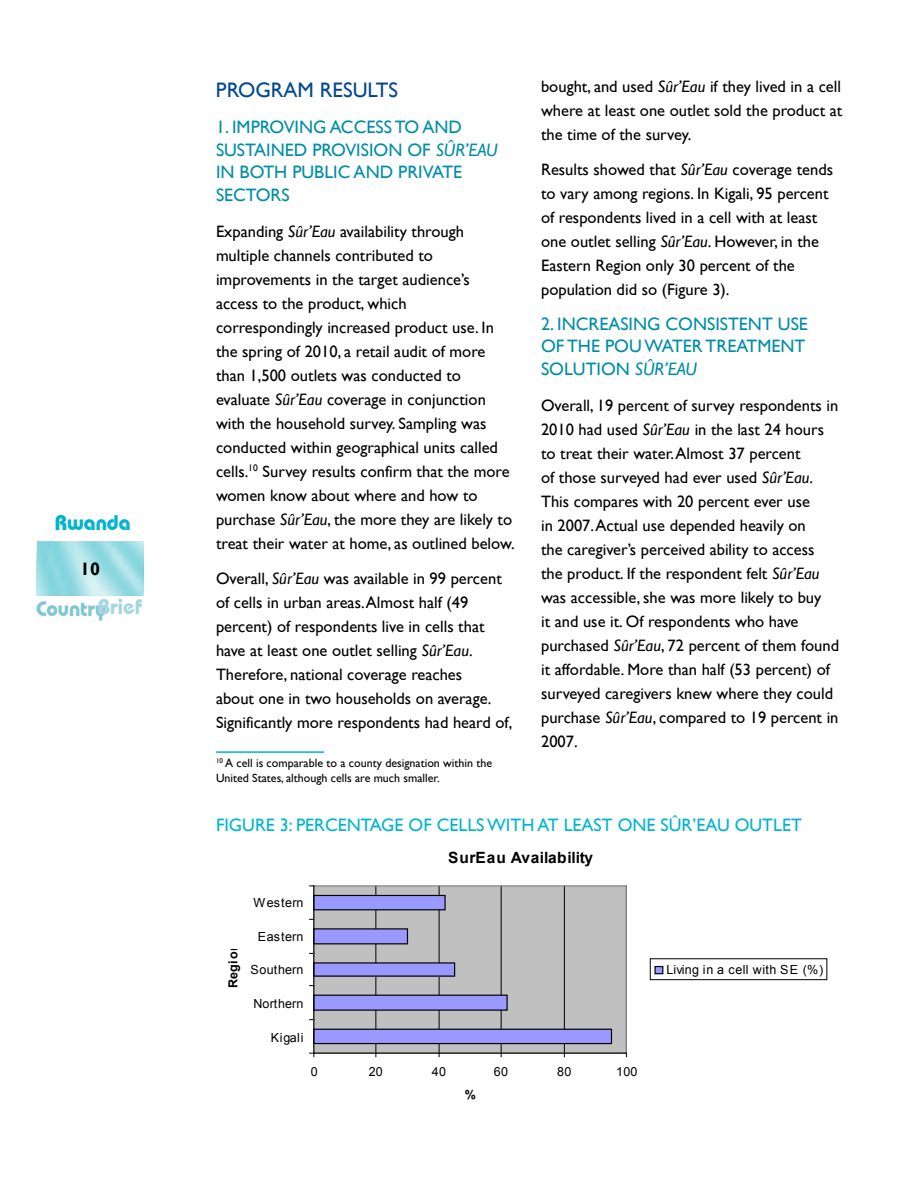
<style>
.page{position:relative;width:918px;height:1188px;background:#fff}
.page>*{position:absolute;margin:0;border:0;box-sizing:border-box;transform-origin:0 0}
.t1{font:21px "Gill Sans";color:#004990}
.t2{font:700 21px "Bauhaus IT Cby BT";letter-spacing:-.005em;color:#80c6d4}
.t3{font:700 21px "Bauhaus IT Cby BT";color:#00b5cc}
.t4{font:18px/22.5px "Gill Sans";color:#008da8}
.t5{font:18px "Gill Sans";color:#00b5cc}
.t6{font:700 18px "Gill Sans";color:#000}
.t7{font:16.5px/24px "Gill Sans";color:#000}
.t8{font:700 15.6px "Arial";letter-spacing:.01em;color:#000}
.t9{font:12.6px "Arial";letter-spacing:.015em;color:#000}
.t10{font:12.6px "Arial";letter-spacing:.035em;color:#000}
.t11{font:700 12.6px "Arial";letter-spacing:.055em;color:#000}
.t12{font:12px/15px "Gill Sans";color:#000}
.s1{color:#a6d7e1}
.s2{font-style:italic}
</style>
<div class="page">
<img style="left:36px;top:542px;width:108px;height:54px">
<hr style="left:216px;top:751px;width:108px;height:2px;background:#00b5cc">
<svg style="left:309px;top:885px;width:519px;height:173px"></svg>
<p class="t3" style="left:55px;top:510px;width:77px">Rwanda</p>
<p class="t6" style="left:80px;top:558px;width:21px">10</p>
<p class="t2" style="left:36px;top:596px;width:108px">Country<span class="s1">Brief</span></p>
<p class="t1" style="left:216px;top:78px;width:184px">PROGRAM RESU LTS</p>
<p class="t4" style="left:216px;top:116px;width:138px">1. IMPROVING ACCE</p>
<p class="t4" style="left:216px;top:116px;width:283px;text-indent:159px">SS TO AND<br>SUSTAINED PROVISION OF <span class="s2">SÛR’EAU<br></span>IN BOTH PU BLIC AND PRIVATE<br>SECTORS</p>
<p class="t7" style="left:216px;top:219px;width:300px">Expanding <span class="s2">Sûr’Eau</span> availability through multiple channels contributed to improvements in the target audience’s access to the product, which correspondingly increased product use. In the spring of 2010, a retail audit of more than 1,500 outlets was conducted to evaluate <span class="s2">Sûr’Eau</span> coverage in conjunction with the household survey. Sampling was conducted within geographical units called cells.<sup>10</sup> Survey results confirm that the more women know about where and how to purchase <span class="s2">Sûr’Eau</span>, the more they are likely to treat their water at home, as outlined below.</p>
<p class="t7" style="left:216px;top:566px;width:298px">Overall, <span class="s2">Sûr’Eau</span> was available in 99 percent of cells in urban areas. Almost half (49 percent) of respondents live in cells that have at least one outlet selling <span class="s2">Sûr’Eau</span>.<br>Therefore, national coverage reaches<br>about one in two households on average.<br>Significantly more respondents had heard of,</p>
<p class="t12" style="left:216px;top:755px;width:278px"><sup>10</sup> A cell is comparable to a county designation within the<br>United States, although cells are much smaller.</p>
<p class="t7" style="left:541px;top:75px;width:303px;text-align:justify">bought, and used <span class="s2">Sûr’Eau</span> if they lived in a cell where at least one outlet sold the product at the time of the survey.</p>
<p class="t7" style="left:541px;top:158px;width:294px">Results showed that <span class="s2">Sûr’Eau</span> coverage tends to vary among regions. In Kigali, 95 percent of respondents lived in a cell with at least one outlet selling <span class="s2">Sûr’Eau</span>. However, in the Eastern Region only 30 percent of the population did so (Figure 3).</p>
<p class="t4" style="left:541px;top:313px;width:266px;text-align:justify">2. INCREASING CONSISTENT USE OF THE POU WATER TREATMENT SOLUTION <span class="s2">SÛR’EAU</span></p>
<p class="t7" style="left:541px;top:393px;width:300px">Overall, 19 percent of survey respondents in 2010 had used <span class="s2">Sûr’Eau</span> in the last 24 hours to treat their water. Almost 37 percent<br>of those surveyed had ever used <span class="s2">Sûr’Eau</span>.<br>This compares with 20 percent ever use<br>in 2007. Actual use depended heavily on<br>the caregiver’s perceived ability to access the product. If the respondent felt <span class="s2">Sûr’Eau </span>was accessible, she was more likely to buy<br>it and use it. Of respondents who have purchased <span class="s2">Sûr’Eau</span>, 72 percent of them found it affordable. More than half (53 percent) of surveyed caregivers knew where they could purchase <span class="s2">Sûr’Eau</span>, compared to 19 percent in 2007.</p>
<p class="t5" style="left:216px;top:814px;width:587px">FIGU RE 3: PERCENTAGE OF CELLS WITH AT LEAST ONE SÛR’EAU OUTLET</p>
<p class="t8" style="left:448px;top:848px;width:147px">SurEau Availability</p>
<p class="t11" style="left:225px;top:988px;width:46px;rotate:-90deg">Region</p>
<p class="t10" style="left:254px;top:895px;width:51px">Western</p>
<p class="t9" style="left:258px;top:928px;width:47px">Eastern</p>
<p class="t9" style="left:251px;top:962px;width:54px">Southern</p>
<p class="t9" style="left:254px;top:995px;width:51px">Northern</p>
<p class="t9" style="left:271px;top:1029px;width:34px">Kigali</p>
<p class="t9" style="left:311px;top:1064px;width:8px">0</p>
<p class="t9" style="left:369px;top:1064px;width:16px">20</p>
<p class="t9" style="left:432px;top:1064px;width:16px">40</p>
<p class="t9" style="left:494px;top:1064px;width:16px">60</p>
<p class="t9" style="left:557px;top:1064px;width:16px">80</p>
<p class="t9" style="left:616px;top:1064px;width:23px">100</p>
<p class="t11" style="left:465px;top:1086px;width:13px">%</p>
<p class="t9" style="left:666px;top:962px;width:158px">Living in a cell with SE (%)</p>
</div>
